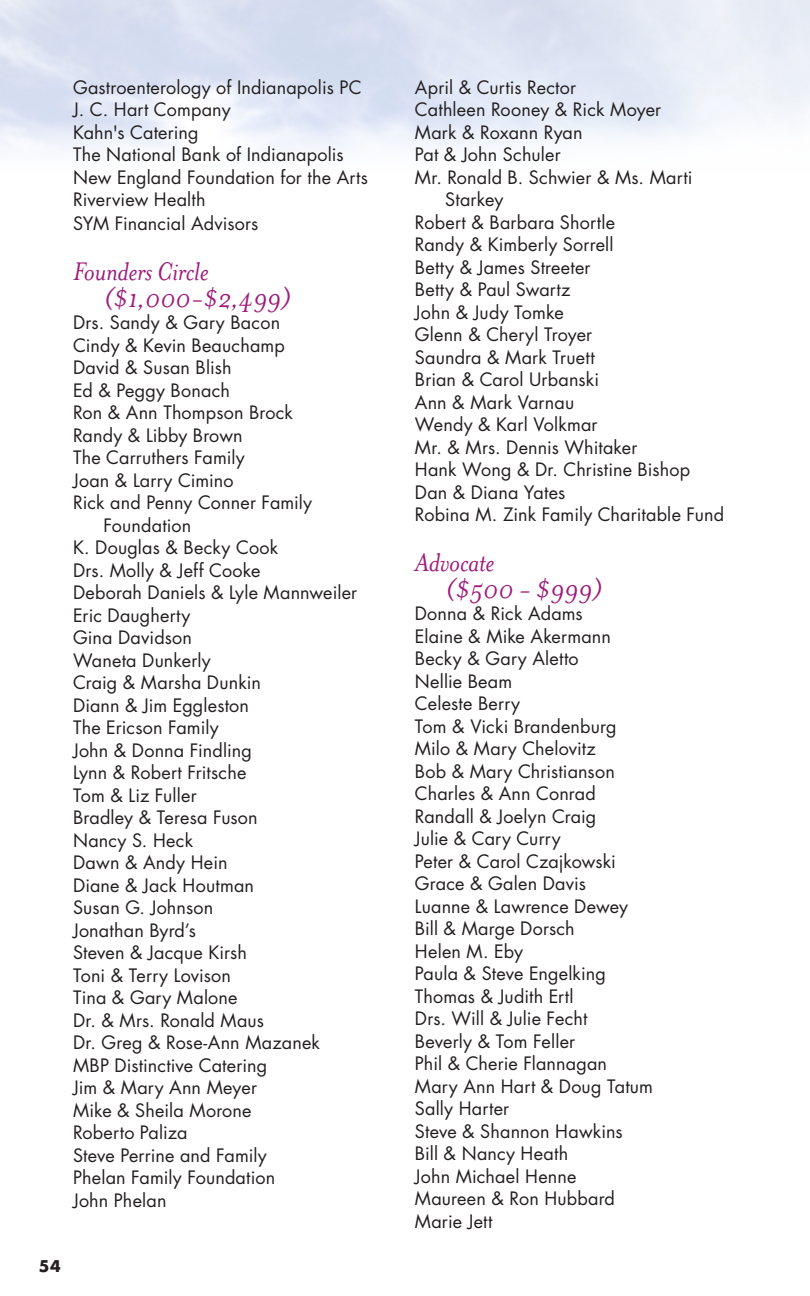
<style>
.page{position:relative;width:810px;height:1296px;background:#fff}
.page>*{position:absolute;margin:0;border:0;box-sizing:border-box;transform-origin:0 0}
.contributors{font:italic 29.25px/27px "Mrs Eaves";letter-spacing:-.01em;color:#9e1b7a}
.Body_C{font:18px/22.5px "Futura";letter-spacing:.01em;color:#231f20}
.t1{font:700 15.75px "Futura";color:#231f20}
</style>
<div class="page">
<p class="Body_C" style="left:73px;top:76px;width:290px">Gastroenterology of Indianapolis PC</p>
<p class="Body_C" style="left:73px;top:98px;width:159px">J. C. Hart Company</p>
<p class="Body_C" style="left:73px;top:121px;width:127px">Kahn's Catering</p>
<p class="Body_C" style="left:73px;top:143px;width:272px">The National Bank of Indianapolis</p>
<p class="Body_C" style="left:73px;top:166px;width:296px">New England Foundation for the Arts</p>
<p class="Body_C" style="left:73px;top:188px;width:134px">Riverview Health</p>
<p class="Body_C" style="left:73px;top:212px;width:187px">SYM Financial Advisors</p>
<p class="contributors" style="left:103px;top:258px;width:189px;text-indent:-30px">Founders Circle ($1,000-$2,499)</p>
<p class="Body_C" style="left:73px;top:311px;width:209px">Drs. Sandy &amp; Gary Bacon</p>
<p class="Body_C" style="left:73px;top:333px;width:213px">Cindy &amp; Kevin Beauchamp</p>
<p class="Body_C" style="left:73px;top:356px;width:160px">David &amp; Susan Blish</p>
<p class="Body_C" style="left:73px;top:378px;width:158px">Ed &amp; Peggy Bonach</p>
<p class="Body_C" style="left:73px;top:401px;width:222px">Ron &amp; Ann Thompson Brock</p>
<p class="Body_C" style="left:73px;top:423px;width:171px">Randy &amp; Libby Brown</p>
<p class="Body_C" style="left:73px;top:446px;width:173px">The Carruthers Family</p>
<p class="Body_C" style="left:73px;top:468px;width:162px">Joan &amp; Larry Cimino</p>
<p class="Body_C" style="left:103px;top:491px;width:210px;text-indent:-30px">Rick and Penny Conner Family<br>Foundation</p>
<p class="Body_C" style="left:73px;top:536px;width:207px">K. Douglas &amp; Becky Cook</p>
<p class="Body_C" style="left:73px;top:558px;width:189px">Drs. Molly &amp; Jeff Cooke</p>
<p class="Body_C" style="left:73px;top:581px;width:286px">Deborah Daniels &amp; Lyle Mannweiler</p>
<p class="Body_C" style="left:73px;top:603px;width:119px">Eric Daugherty</p>
<p class="Body_C" style="left:73px;top:626px;width:120px">Gina Davidson</p>
<p class="Body_C" style="left:73px;top:648px;width:139px">Waneta Dunkerly</p>
<p class="Body_C" style="left:73px;top:671px;width:189px">Craig &amp; Marsha Dunkin</p>
<p class="Body_C" style="left:73px;top:693px;width:177px">Diann &amp; Jim Eggleston</p>
<p class="Body_C" style="left:73px;top:716px;width:147px">The Ericson Family</p>
<p class="Body_C" style="left:73px;top:738px;width:180px">John &amp; Donna Findling</p>
<p class="Body_C" style="left:73px;top:761px;width:175px">Lynn &amp; Robert Fritsche</p>
<p class="Body_C" style="left:73px;top:783px;width:125px">Tom &amp; Liz Fuller</p>
<p class="Body_C" style="left:73px;top:806px;width:186px">Bradley &amp; Teresa Fuson</p>
<p class="Body_C" style="left:73px;top:828px;width:122px">Nancy S. Heck</p>
<p class="Body_C" style="left:73px;top:851px;width:156px">Dawn &amp; Andy Hein</p>
<p class="Body_C" style="left:73px;top:873px;width:182px">Diane &amp; Jack Houtman</p>
<p class="Body_C" style="left:73px;top:896px;width:142px">Susan G. Johnson</p>
<p class="Body_C" style="left:73px;top:918px;width:125px">Jonathan Byrd’s</p>
<p class="Body_C" style="left:73px;top:941px;width:175px">Steven &amp; Jacque Kirsh</p>
<p class="Body_C" style="left:73px;top:963px;width:159px">Toni &amp; Terry Lovison</p>
<p class="Body_C" style="left:73px;top:986px;width:166px">Tina &amp; Gary Malone</p>
<p class="Body_C" style="left:73px;top:1008px;width:192px">Dr. &amp; Mrs. Ronald Maus</p>
<p class="Body_C" style="left:73px;top:1031px;width:248px">Dr. Greg &amp; Rose-Ann Mazanek</p>
<p class="Body_C" style="left:73px;top:1053px;width:196px">MBP Distinctive Catering</p>
<p class="Body_C" style="left:73px;top:1076px;width:186px">Jim &amp; Mary Ann Meyer</p>
<p class="Body_C" style="left:73px;top:1098px;width:180px">Mike &amp; Sheila Morone</p>
<p class="Body_C" style="left:73px;top:1121px;width:116px">Roberto Paliza</p>
<p class="Body_C" style="left:73px;top:1143px;width:195px">Steve Perrine and Family</p>
<p class="Body_C" style="left:73px;top:1166px;width:204px">Phelan Family Foundation</p>
<p class="Body_C" style="left:73px;top:1188px;width:95px">John Phelan</p>
<p class="t1" style="left:39px;top:1255px;width:23px">54</p>
<p class="Body_C" style="left:415px;top:76px;width:163px">April &amp; Curtis Rector</p>
<p class="Body_C" style="left:415px;top:98px;width:248px">Cathleen Rooney &amp; Rick Moyer</p>
<p class="Body_C" style="left:415px;top:121px;width:169px">Mark &amp; Roxann Ryan</p>
<p class="Body_C" style="left:415px;top:143px;width:147px">Pat &amp; John Schuler</p>
<p class="Body_C" style="left:445px;top:166px;width:249px;text-indent:-30px">Mr. Ronald B. Schwier &amp; Ms. Marti<br>Starkey</p>
<p class="Body_C" style="left:415px;top:211px;width:202px">Robert &amp; Barbara Shortle</p>
<p class="Body_C" style="left:415px;top:233px;width:200px">Randy &amp; Kimberly Sorrell</p>
<p class="Body_C" style="left:415px;top:256px;width:177px">Betty &amp; James Streeter</p>
<p class="Body_C" style="left:415px;top:278px;width:157px">Betty &amp; Paul Swartz</p>
<p class="Body_C" style="left:415px;top:301px;width:150px">John &amp; Judy Tomke</p>
<p class="Body_C" style="left:415px;top:323px;width:179px">Glenn &amp; Cheryl Troyer</p>
<p class="Body_C" style="left:415px;top:346px;width:181px">Saundra &amp; Mark Truett</p>
<p class="Body_C" style="left:415px;top:368px;width:186px">Brian &amp; Carol Urbanski</p>
<p class="Body_C" style="left:415px;top:391px;width:161px">Ann &amp; Mark Varnau</p>
<p class="Body_C" style="left:415px;top:413px;width:184px">Wendy &amp; Karl Volkmar</p>
<p class="Body_C" style="left:415px;top:436px;width:224px">Mr. &amp; Mrs. Dennis Whitaker</p>
<p class="Body_C" style="left:415px;top:458px;width:277px">Hank Wong &amp; Dr. Christine Bishop</p>
<p class="Body_C" style="left:415px;top:481px;width:152px">Dan &amp; Diana Yates</p>
<p class="Body_C" style="left:415px;top:503px;width:311px">Robina M. Zink Family Charitable Fund</p>
<p class="contributors" style="left:415px;top:549px;width:81px">Advocate</p>
<p class="contributors" style="left:445px;top:576px;width:159px">($500 - $999)</p>
<p class="Body_C" style="left:415px;top:602px;width:169px">Donna &amp; Rick Adams</p>
<p class="Body_C" style="left:415px;top:625px;width:198px">Elaine &amp; Mike Akermann</p>
<p class="Body_C" style="left:415px;top:647px;width:165px">Becky &amp; Gary Aletto</p>
<p class="Body_C" style="left:415px;top:670px;width:99px">Nellie Beam</p>
<p class="Body_C" style="left:415px;top:692px;width:107px">Celeste Berry</p>
<p class="Body_C" style="left:415px;top:715px;width:203px">Tom &amp; Vicki Brandenburg</p>
<p class="Body_C" style="left:415px;top:737px;width:182px">Milo &amp; Mary Chelovitz</p>
<p class="Body_C" style="left:415px;top:760px;width:201px">Bob &amp; Mary Christianson</p>
<p class="Body_C" style="left:415px;top:782px;width:183px">Charles &amp; Ann Conrad</p>
<p class="Body_C" style="left:415px;top:805px;width:183px">Randall &amp; Joelyn Craig</p>
<p class="Body_C" style="left:415px;top:827px;width:147px">Julie &amp; Cary Curry</p>
<p class="Body_C" style="left:415px;top:850px;width:203px">Peter &amp; Carol Czajkowski</p>
<p class="Body_C" style="left:415px;top:872px;width:173px">Grace &amp; Galen Davis</p>
<p class="Body_C" style="left:415px;top:895px;width:215px">Luanne &amp; Lawrence Dewey</p>
<p class="Body_C" style="left:415px;top:917px;width:161px">Bill &amp; Marge Dorsch</p>
<p class="Body_C" style="left:415px;top:940px;width:110px">Helen M. Eby</p>
<p class="Body_C" style="left:415px;top:962px;width:193px">Paula &amp; Steve Engelking</p>
<p class="Body_C" style="left:415px;top:985px;width:160px">Thomas &amp; Judith Ertl</p>
<p class="Body_C" style="left:415px;top:1007px;width:174px">Drs. Will &amp; Julie Fecht</p>
<p class="Body_C" style="left:415px;top:1030px;width:162px">Beverly &amp; Tom Feller</p>
<p class="Body_C" style="left:415px;top:1052px;width:194px">Phil &amp; Cherie Flannagan</p>
<p class="Body_C" style="left:415px;top:1075px;width:240px">Mary Ann Hart &amp; Doug Tatum</p>
<p class="Body_C" style="left:415px;top:1097px;width:96px">Sally Harter</p>
<p class="Body_C" style="left:415px;top:1120px;width:209px">Steve &amp; Shannon Hawkins</p>
<p class="Body_C" style="left:415px;top:1142px;width:155px">Bill &amp; Nancy Heath</p>
<p class="Body_C" style="left:415px;top:1165px;width:163px">John Michael Henne</p>
<p class="Body_C" style="left:415px;top:1187px;width:202px">Maureen &amp; Ron Hubbard</p>
<p class="Body_C" style="left:415px;top:1210px;width:79px">Marie Jett</p>
</div>
